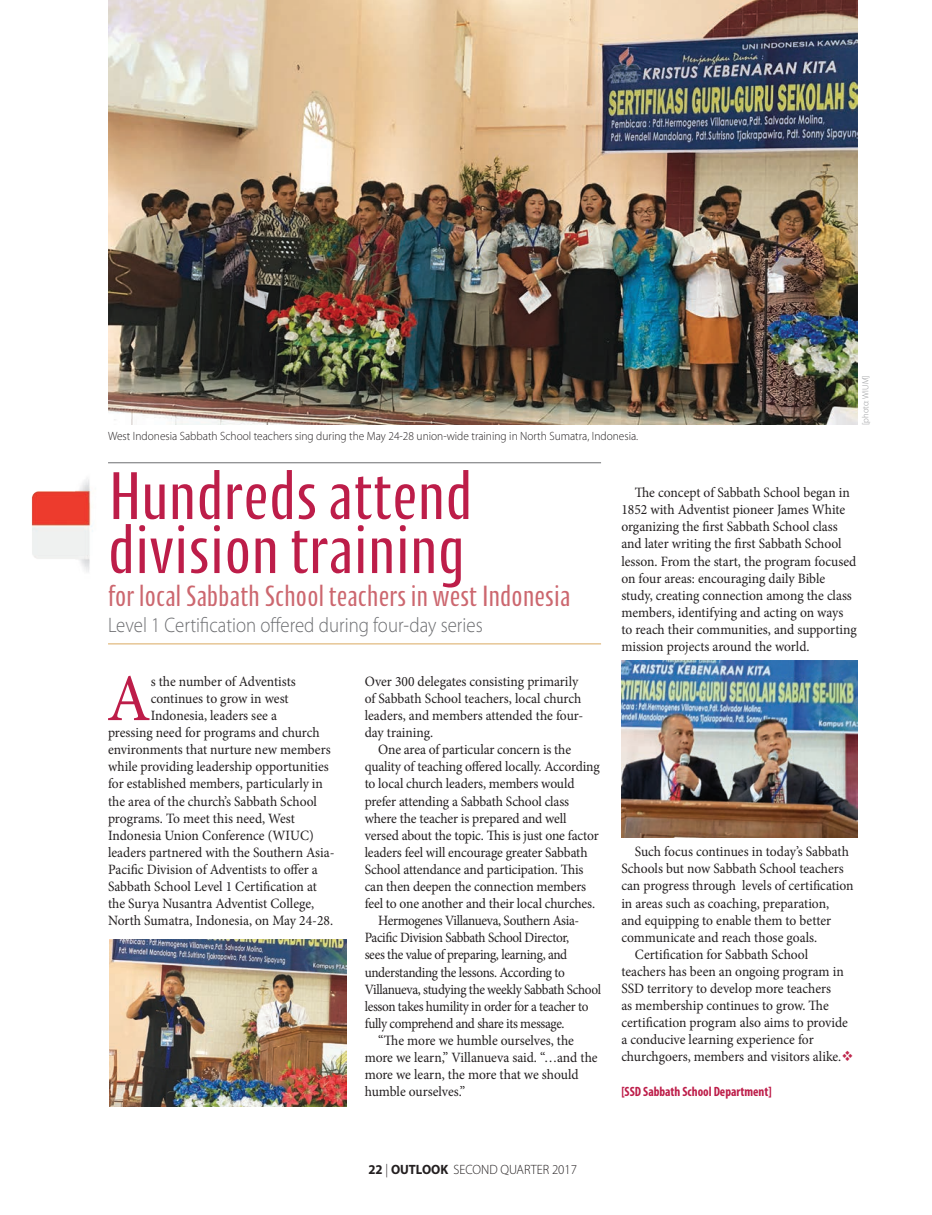
<style>
.page{position:relative;width:932px;height:1215px;background:#fff}
.page>*{position:absolute;margin:0;border:0;box-sizing:border-box;transform-origin:0 0}
.t1{font:69px/54px "Cantiga Cnd";color:#bd1d49}
.t2{font:66.9px "Minion Pro";color:#bd1d49;scale:.95 1}
.t3{font:30px "Cantiga Cnd";color:#cc676f;scale:.96 1}
.t4{font:300 21px "Myriad Pro";color:#6c6d70;scale:.9 1}
.t5{font:14.25px/17.1px "Minion Pro";letter-spacing:-.005em;color:#231f20;scale:.95 1}
.t6{font:14.25px "Minion Pro";letter-spacing:-.025em;color:#231f20;scale:.93 1}
.t7{font:14.25px "Minion Pro";letter-spacing:-.03em;color:#231f20;scale:.93 1}
.t8{font:700 condensed 13.5px "Myriad Pro";color:#bd1d49;scale:.95 1}
.t9{font:300 13.5px "Myriad Pro";color:#231f20;scale:.95 1}
.t10{font:300 12px "Myriad Pro";color:#231f20;scale:.95 1}
.t11{font:300 9px "Myriad Pro";color:#939598;scale:.95 1}
.s1{color:#bf284e}
.s2{font-weight:700}
</style>
<div class="page">
<hr style="left:108px;top:644px;width:493px;height:1px;background:#daa960">
<img style="left:31px;top:478px;width:62px;height:94px">
<img style="left:110px;top:939px;width:236px;height:167px">
<img style="left:621px;top:661px;width:236px;height:177px">
<img style="left:108px;top:0;width:749px;height:425px">
<hr style="left:108px;top:463px;width:493px;height:1px;background:#6c6d70">
<p class="t10" style="left:108px;top:429px;width:559px">West Indonesia Sabbath School teachers sing during the May 24-28 union-wide training in North Sumatra, Indonesia.</p>
<p class="t11" style="left:859px;top:425px;width:54px;rotate:-90deg">[photo: WIUM]</p>
<h1 class="t1" style="left:108px;top:467px;width:366px">Hundreds attend division training</h1>
<h3 class="t3" style="left:108px;top:577px;width:483px">for local Sabbath School teachers in west Indonesia</h3>
<h3 class="t4" style="left:108px;top:613px;width:418px">Level 1 Certification offered during four-day series</h3>
<h2 class="t2" style="left:107px;top:654px;width:48px">A</h2>
<p class="t5" style="left:151px;top:673px;width:154px">s the number of Adventists</p>
<p class="t5" style="left:151px;top:690px;width:147px">continues to grow in west</p>
<p class="t5" style="left:151px;top:707px;width:134px">Indonesia, leaders see a</p>
<p class="t5" style="left:108px;top:724px;width:224px">pressing need for programs and church</p>
<p class="t5" style="left:108px;top:741px;width:236px">environments that nurture new members</p>
<p class="t5" style="left:108px;top:758px;width:234px">while providing leadership opportunities</p>
<p class="t5" style="left:108px;top:775px;width:228px">for established members, particularly in</p>
<p class="t5" style="left:108px;top:793px;width:221px">the area of the church’s Sabbath School</p>
<p class="t5" style="left:108px;top:810px;width:198px">programs. To meet this need, West</p>
<p class="t5" style="left:108px;top:827px;width:218px">Indonesia Union Conference (WIUC)</p>
<p class="t5" style="left:108px;top:844px;width:240px">leaders partnered with the Southern Asia-</p>
<p class="t5" style="left:108px;top:861px;width:222px">Pacific Division of Adventists to offer a</p>
<p class="t5" style="left:108px;top:878px;width:221px">Sabbath School Level 1 Certification at</p>
<p class="t5" style="left:108px;top:895px;width:218px">the Surya Nusantra Adventist College,</p>
<p class="t5" style="left:108px;top:912px;width:238px">North Sumatra, Indonesia, on May 24-28.</p>
<p class="t5" style="left:364px;top:673px;width:232px">Over 300 delegates consisting primarily of Sabbath School teachers, local church leaders, and members attended the four&shy;day training.</p>
<p class="t5" style="left:378px;top:741px;width:204px">One area of particular concern is the</p>
<p class="t5" style="left:364px;top:758px;width:249px">quality of teaching offered locally. According</p>
<p class="t5" style="left:364px;top:775px;width:222px">to local church leaders, members would</p>
<p class="t5" style="left:364px;top:793px;width:217px">prefer attending a Sabbath School class</p>
<p class="t5" style="left:364px;top:810px;width:214px">where the teacher is prepared and well</p>
<p class="t5" style="left:364px;top:827px;width:248px">versed about the topic. This is just one factor</p>
<p class="t5" style="left:364px;top:844px;width:236px">leaders feel will encourage greater Sabbath</p>
<p class="t5" style="left:364px;top:861px;width:232px">School attendance and participation. This</p>
<p class="t5" style="left:364px;top:878px;width:235px">can then deepen the connection members</p>
<p class="t5" style="left:364px;top:895px;width:244px">feel to one another and their local churches.</p>
<p class="t6" style="left:378px;top:911px;width:218px">Hermogenes Villanueva, Southern Asia-</p>
<p class="t6" style="left:364px;top:928px;width:221px">Pacific Division Sabbath School Director,</p>
<p class="t6" style="left:364px;top:945px;width:219px">sees the value of preparing, learning, and</p>
<p class="t7" style="left:364px;top:963px;width:217px">understanding the lessons. According to</p>
<p class="t6" style="left:364px;top:980px;width:256px">Villanueva, studying the weekly Sabbath School</p>
<p class="t6" style="left:364px;top:997px;width:242px">lesson takes humility in order for a teacher to</p>
<p class="t7" style="left:364px;top:1014px;width:216px">fully comprehend and share its message.</p>
<p class="t5" style="left:378px;top:1032px;width:208px">“The more we humble ourselves, the</p>
<p class="t5" style="left:365px;top:1049px;width:247px">more we learn,” Villanueva said. “…and the</p>
<p class="t5" style="left:365px;top:1066px;width:227px">more we learn, the more that we should</p>
<p class="t5" style="left:365px;top:1083px;width:107px">humble ourselves.”</p>
<p class="t5" style="left:621px;top:484px;width:249px;text-indent:13px">The concept of Sabbath School began in 1852 with Adventist pioneer James White organizing the first Sabbath School class and later writing the first Sabbath School lesson. From the start, the program focused on four areas: encouraging daily Bible study, creating connection among the class members, identifying and acting on ways to reach their communities, and supporting mission projects around the world.</p>
<p class="t5" style="left:634px;top:843px;width:227px">Such focus continues in today’s Sabbath</p>
<p class="t5" style="left:621px;top:860px;width:235px">Schools but now Sabbath School teachers</p>
<p class="t5" style="left:621px;top:877px;width:246px">can progress through levels of certification</p>
<p class="t5" style="left:621px;top:895px;width:220px">in areas such as coaching, preparation,</p>
<p class="t5" style="left:621px;top:912px;width:222px">and equipping to enable them to better</p>
<p class="t5" style="left:621px;top:929px;width:208px">communicate and reach those goals.</p>
<p class="t5" style="left:634px;top:946px;width:184px">Certification for Sabbath School</p>
<p class="t5" style="left:621px;top:963px;width:236px">teachers has been an ongoing program in</p>
<p class="t5" style="left:621px;top:980px;width:222px">SSD territory to develop more teachers</p>
<p class="t5" style="left:621px;top:997px;width:220px">as membership continues to grow. The</p>
<p class="t5" style="left:621px;top:1014px;width:240px">certification program also aims to provide</p>
<p class="t5" style="left:621px;top:1031px;width:204px">a conducive learning experience for</p>
<p class="t5" style="left:621px;top:1048px;width:246px">churchgoers, members and visitors alike.<span class="s1">❖</span></p>
<p class="t8" style="left:621px;top:1083px;width:160px">[SSD Sabbath School Department]</p>
<p class="t9" style="left:368px;top:1162px;width:221px"><span class="s2">22</span> | <span class="s2">OUTLOOK</span> SECOND QUARTER 2017</p>
</div>
